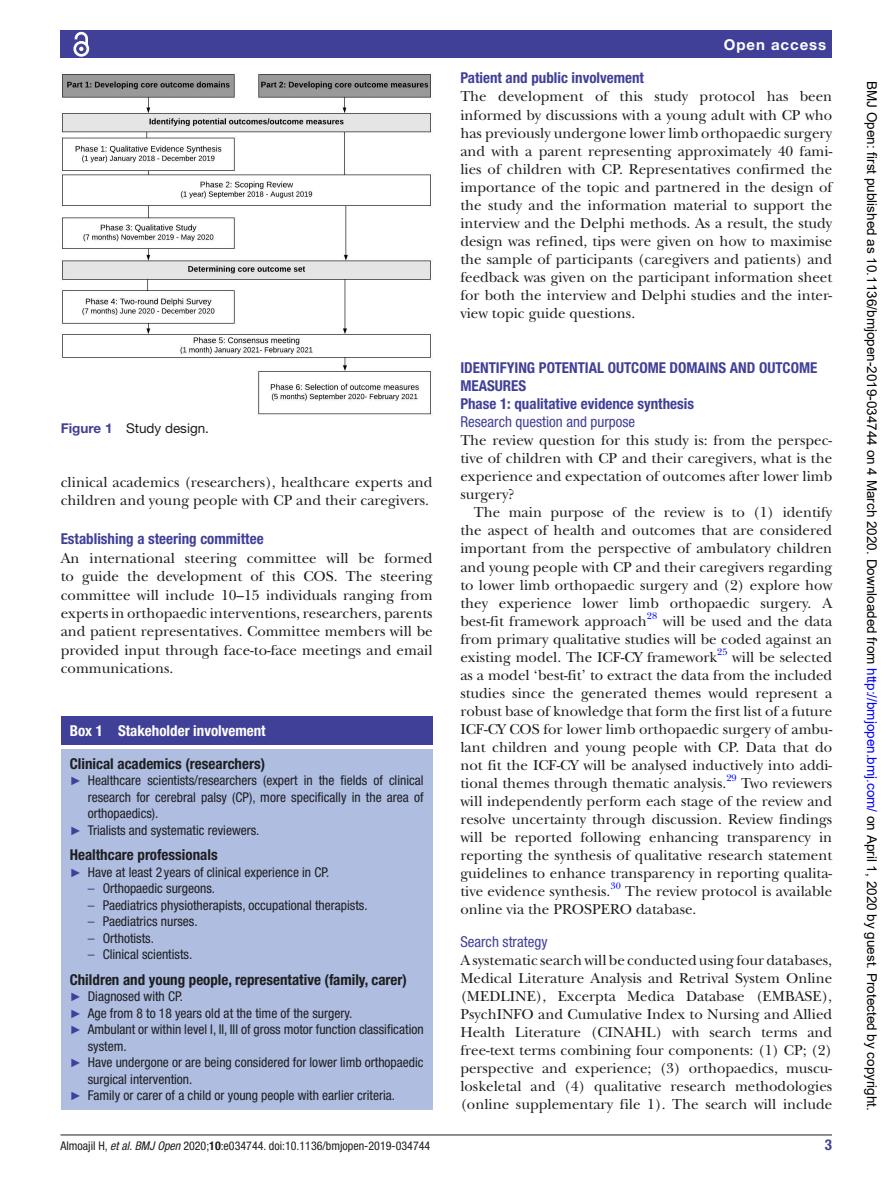
<style>
.page{position:relative;width:893px;height:1191px;background:#fff}
.page>*{position:absolute;margin:0;border:0;box-sizing:border-box;transform-origin:0 0}
.t1{font:15px/18px "New Baskerville";color:#1d1e1f;text-align:justify}
.t2{font:700 condensed 15px/18px "Helvetica Neue LT Std";color:#414099}
.t3{font:700 condensed 15px "Helvetica Neue LT Std";color:#1d1e1f}
.t4{font:condensed 15px "Helvetica Neue LT Std";color:#414099}
.t5{font:700 condensed 15px "Helvetica Neue LT Std";color:#fff}
.t6{font:700 15px "Helvetica Neue LT Std";letter-spacing:.065em;color:#fff}
.t7{font:condensed 13.5px "Helvetica Neue LT Std";color:#1d1e1f}
.t8{font:13.5px "Arial";color:#000}
.t9{font:13.5px "Helvetica Neue LT Std";color:#1d1e1f}
.t10{font:12px "Helvetica Neue LT Std Cn 4";color:#1d1e1f}
.t11{font:9.9px "New Baskerville";color:#00f}
.s1{font-weight:700;color:#414099}
.s2{font-family:"Arial";font-stretch:normal;font-size:12px;color:#414099}
.s3{color:#414099}
.s4{font-family:"Helvetica Neue LT Std";font-style:italic;font-stretch:condensed}
.s5{font-family:"Helvetica Neue LT Std Bd Cn 4"}
.s6{color:#00f}
</style>
<div class="page">
<hr style="left:61px;top:1134px;width:771px;height:1px;background:#1d1e1f">
<div style="left:61px;top:31px;width:771px;height:27px;background:#414099"></div>
<svg style="left:73px;top:31px;width:17px;height:26px"></svg>
<img style="left:61px;top:74px;width:372px;height:341px">
<div style="left:61px;top:716px;width:372px;height:29px;background:#414099"></div>
<div style="left:61px;top:749px;width:372px;height:360px;background:#afbde1"></div>
<p class="t6" style="left:724px;top:35px;width:104px">Open access</p>
<p class="t9" style="left:61px;top:420px;width:150px"><span class="s1">Figure 1</span> Study design.</p>
<p class="t1" style="left:61px;top:472px;width:373px">clinical academics (researchers), healthcare experts and children and young people with CP and their caregivers.</p>
<p class="t2" style="left:61px;top:530px;width:204px">Establishing a steering committee</p>
<p class="t1" style="left:61px;top:549px;width:373px">An international steering committee will be formed to guide the development of this COS. The steering committee will include 10–15 individuals ranging from experts in orthopaedic interventions, researchers, parents and patient representatives. Committee members will be provided input through face-to-face meetings and email communications.</p>
<p class="t5" style="left:70px;top:721px;width:197px">Box 1 Stakeholder involvement</p>
<p class="t3" style="left:70px;top:754px;width:197px">Clinical academics (researchers)</p>
<p class="t7" style="left:70px;top:772px;width:355px"><span class="s2">►</span> Healthcare scientists/researchers (expert in the fields of clinical</p>
<p class="t7" style="left:88px;top:789px;width:337px">research for cerebral palsy (CP), more specifically in the area of</p>
<p class="t7" style="left:88px;top:805px;width:72px">orthopaedics).</p>
<p class="t7" style="left:70px;top:822px;width:191px"><span class="s2">►</span> Trialists and systematic reviewers.</p>
<p class="t3" style="left:70px;top:846px;width:149px">Healthcare professionals</p>
<p class="t7" style="left:70px;top:864px;width:261px"><span class="s2">►</span> Have at least 2 years of clinical experience in CP.</p>
<p class="t7" style="left:88px;top:880px;width:129px"><span class="s3">–</span> Orthopaedic surgeons.</p>
<p class="t7" style="left:88px;top:897px;width:281px"><span class="s3">–</span> Paediatrics physiotherapists, occupational therapists.</p>
<p class="t7" style="left:88px;top:913px;width:111px"><span class="s3">–</span> Paediatrics nurses.</p>
<p class="t7" style="left:88px;top:930px;width:68px"><span class="s3">–</span> Orthotists.</p>
<p class="t7" style="left:88px;top:946px;width:106px"><span class="s3">–</span> Clinical scientists.</p>
<p class="t3" style="left:70px;top:970px;width:339px">Children and young people, representative (family, carer)</p>
<p class="t7" style="left:70px;top:988px;width:115px"><span class="s2">►</span> Diagnosed with CP.</p>
<p class="t7" style="left:70px;top:1005px;width:284px"><span class="s2">►</span> Age from 8 to 18 years old at the time of the surgery.</p>
<p class="t7" style="left:70px;top:1021px;width:355px"><span class="s2">►</span> Ambulant or within level I, II, III of gross motor function classification</p>
<p class="t7" style="left:88px;top:1038px;width:40px">system.</p>
<p class="t7" style="left:70px;top:1054px;width:355px"><span class="s2">►</span> Have undergone or are being considered for lower limb orthopaedic</p>
<p class="t7" style="left:88px;top:1071px;width:106px">surgical intervention.</p>
<p class="t7" style="left:70px;top:1087px;width:327px"><span class="s2">►</span> Family or carer of a child or young people with earlier criteria.</p>
<p class="t2" style="left:460px;top:69px;width:185px">Patient and public involvement</p>
<p class="t1" style="left:460px;top:88px;width:373px">The development of this study protocol has been informed by discussions with a young adult with CP who has previously undergone lower limb orthopaedic surgery and with a parent representing approximately 40 fami&shy;lies of children with CP. Representatives confirmed the importance of the topic and partnered in the design of the study and the information material to support the interview and the Delphi methods. As a result, the study design was refined, tips were given on how to maximise the sample of participants (caregivers and patients) and feedback was given on the participant information sheet for both the interview and Delphi studies and the inter&shy;view topic guide questions.</p>
<p class="t2" style="left:460px;top:359px;width:181px">Identifying potential outcome</p>
<p class="t2" style="left:670px;top:359px;width:18px">domai</p>
<p class="t2" style="left:710px;top:359px;width:83px">ns and outcome</p>
<p class="t2" style="left:460px;top:377px;width:235px">measures<br>Phase 1: qualitative evidence synthesis</p>
<p class="t4" style="left:460px;top:413px;width:176px">Research question and purpose</p>
<p class="t1" style="left:460px;top:432px;width:373px">The review question for this study is: from the perspec&shy;tive of children with CP and their caregivers, what is the experience and expectation of outcomes after lower limb surgery?</p>
<p class="t1" style="left:460px;top:504px;width:373px;text-indent:14px">The main purpose of the review is to (1) identify the aspect of health and outcomes that are considered important from the perspective of ambulatory children and young people with CP and their caregivers regarding to lower limb orthopaedic surgery and (2) explore how they experience lower limb orthopaedic surgery. A best-fit framework approach</p>
<p class="t11" style="left:647px;top:610px;width:12px">28</p>
<p class="t1" style="left:460px;top:612px;width:373px;text-indent:202px">will be used and the data from primary qualitative studies will be coded against an existing model. The ICF-CY framework</p>
<p class="t11" style="left:717px;top:646px;width:12px">25</p>
<p class="t1" style="left:460px;top:648px;width:373px;text-indent:272px">will be selected as a model ‘best-fit’ to extract the data from the included studies since the generated themes would represent a robust base of knowledge that form the first list of a future ICF-CY COS for lower limb orthopaedic surgery of ambu&shy;lant children and young people with CP. Data that do not fit the ICF-CY will be analysed inductively into addi&shy;tional themes through thematic analysis.</p>
<p class="t11" style="left:726px;top:772px;width:12px">29</p>
<p class="t1" style="left:460px;top:774px;width:373px;text-indent:281px">Two reviewers will independently perform each stage of the review and resolve uncertainty through discussion. Review findings will be reported following enhancing transparency in reporting the synthesis of qualitative research statement guidelines to enhance transparency in reporting qualita&shy;tive evidence synthesis.<sup>30</sup> The review protocol is available online via the PROSPERO database.</p>
<p class="t4" style="left:460px;top:933px;width:89px">Search strategy</p>
<p class="t1" style="left:460px;top:951px;width:373px">A systematic search will be conducted using four databases, Medical Literature Analysis and Retrival System Online (MEDLINE), Excerpta Medica Database (EMBASE), PsychINFO and Cumulative Index to Nursing and Allied Health Literature (CINAHL) with search terms and free-text terms combining four components: (1) CP; (2) perspective and experience; (3) orthopaedics, muscu&shy;loskeletal and (4) qualitative research methodologies (online supplementary file 1). The search will include</p>
<p class="t10" style="left:61px;top:1138px;width:371px">Almoajil H, <span class="s4">et al</span>. <span class="s4">BMJ Open</span> 2020;<span class="s5">10</span>:e034744. doi:10.1136/bmjopen-2019-034744</p>
<p class="t2" style="left:825px;top:1135px;width:9px">3</p>
<p class="t8" style="left:881px;top:81px;width:1031px;rotate:90deg">BMJ Open: first published as 10.1136/bmjopen-2019-034744 on 4 March 2020. Downloaded from <span class="s6">http://bmjopen.bmj.com/</span> on April 1, 2020 by guest. Protected by copyright.</p>
</div>
